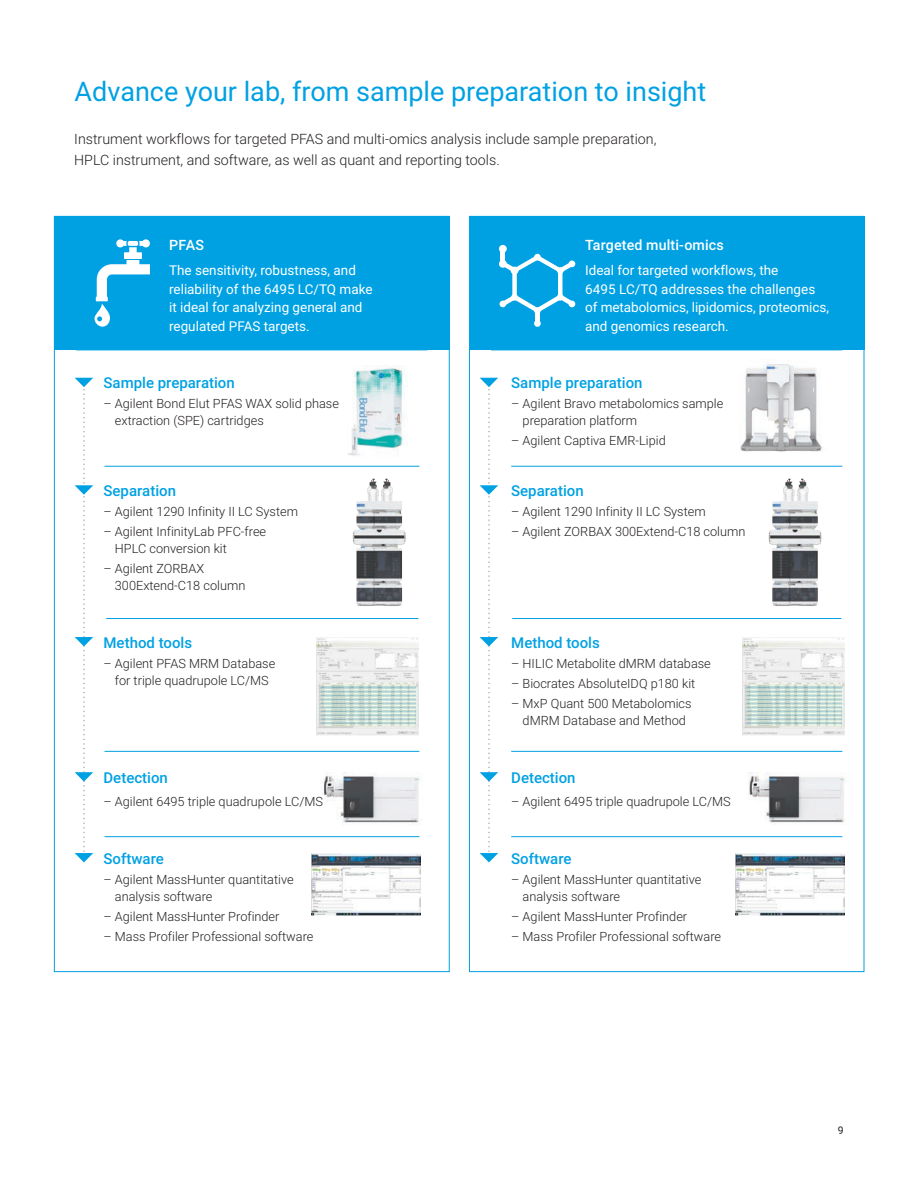
<style>
.page{position:relative;width:918px;height:1188px;background:#fff}
.page>*{position:absolute;margin:0;border:0;box-sizing:border-box;transform-origin:0 0}
._18_on_23_larger_sub{font:27px "Roboto";color:#00a1e3}
.BROCHURE_callout_sub{font:500 15px "Roboto";color:#00a1e3}
.BROCHURE_text_black{font:300 14.25px/21px "Roboto";color:#231f20}
.BROCHURE_subhead_blu{font:500 14.25px "Roboto";letter-spacing:.01em;color:#fff}
.BROCHURE_callout_tex{font:13.5px/18.8px "Roboto";color:#fff}
.BROCHURE_callout_tex-2{font:300 12.75px/17.2px "Roboto";color:#231f20}
.t1{font:10.5px "Roboto";color:#231f20}
</style>
<div class="page">
<div style="left:54px;top:216px;width:396px;height:134px;background:#00a1e3"></div>
<div style="left:470px;top:216px;width:394px;height:134px;background:#00a1e3"></div>
<img style="left:347px;top:365px;width:61px;height:91px">
<img style="left:740px;top:363px;width:82px;height:89px">
<img style="left:352px;top:478px;width:54px;height:128px">
<img style="left:768px;top:478px;width:54px;height:128px">
<img style="left:323px;top:773px;width:97px;height:51px">
<img style="left:749px;top:773px;width:97px;height:50px">
<img style="left:317px;top:638px;width:102px;height:98px">
<img style="left:742px;top:638px;width:102px;height:98px">
<img style="left:311px;top:854px;width:109px;height:62px">
<img style="left:735px;top:854px;width:109px;height:62px">
<hr style="left:104px;top:466px;width:315px;height:1px;background:#00a1e3">
<hr style="left:511px;top:466px;width:331px;height:1px;background:#00a1e3">
<hr style="left:76px;top:350px;width:351px;height:1px;background:#00a1e3">
<hr style="left:491px;top:350px;width:351px;height:1px;background:#00a1e3">
<hr style="left:106px;top:618px;width:312px;height:1px;background:#00a1e3">
<hr style="left:512px;top:618px;width:329px;height:1px;background:#00a1e3">
<hr style="left:104px;top:751px;width:315px;height:1px;background:#00a1e3">
<hr style="left:511px;top:751px;width:331px;height:1px;background:#00a1e3">
<hr style="left:104px;top:836px;width:315px;height:1px;background:#00a1e3">
<hr style="left:511px;top:836px;width:331px;height:1px;background:#00a1e3">
<svg style="left:94px;top:239px;width:56px;height:88px"></svg>
<div style="left:535px;top:311px;width:5px;height:12px;background:#fff"></div>
<hr style="left:501px;top:249px;width:4px;height:13px;background:#fff">
<div style="left:499px;top:245px;width:8px;height:8px;background:#fff;border-radius:50%"></div>
<svg style="left:500px;top:255px;width:75px;height:58px"></svg>
<div style="left:499px;top:260px;width:8px;height:8px;background:#fff;border-radius:50%"></div>
<div style="left:511px;top:267px;width:7px;height:7px;background:#fff;border-radius:50%"></div>
<div style="left:557px;top:267px;width:7px;height:7px;background:#fff;border-radius:50%"></div>
<div style="left:557px;top:294px;width:7px;height:7px;background:#fff;border-radius:50%"></div>
<div style="left:511px;top:294px;width:7px;height:7px;background:#fff;border-radius:50%"></div>
<div style="left:534px;top:254px;width:7px;height:6px;background:#fff;border-radius:50%"></div>
<div style="left:534px;top:307px;width:7px;height:7px;background:#fff;border-radius:50%"></div>
<div style="left:534px;top:320px;width:7px;height:7px;background:#fff;border-radius:50%"></div>
<svg style="left:75px;top:378px;width:18px;height:484px"></svg>
<svg style="left:480px;top:378px;width:18px;height:484px"></svg>
<p class="_18_on_23_larger_sub" style="left:75px;top:73px;width:633px">Advance your lab, from sample preparation to insight</p>
<p class="BROCHURE_text_black" style="left:74px;top:128px;width:584px">Instrument workflows for targeted PFAS and multi-omics analysis include sample preparation,<br>HPLC instrument, and software, as well as quant and reporting tools.</p>
<p class="BROCHURE_subhead_blu" style="left:169px;top:235px;width:36px">PFAS</p>
<p class="BROCHURE_callout_tex" style="left:169px;top:260px;width:205px">The sensitivity, robustness, and reliability of the 6495 LC/TQ make it ideal for analyzing general and regulated PFAS targets.</p>
<p class="BROCHURE_callout_sub" style="left:104px;top:372px;width:133px">Sample preparation</p>
<p class="BROCHURE_callout_tex-2" style="left:115px;top:394px;width:226px;text-indent:-11px">– Agilent Bond Elut PFAS WAX solid phase extraction (SPE) cartridges</p>
<p class="BROCHURE_callout_sub" style="left:104px;top:480px;width:74px">Separation</p>
<p class="BROCHURE_callout_tex-2" style="left:104px;top:502px;width:196px">– Agilent 1290 Infinity II LC System</p>
<p class="BROCHURE_callout_tex-2" style="left:115px;top:522px;width:153px;text-indent:-11px">– Agilent InfinityLab PFC-free<br>HPLC conversion kit</p>
<p class="BROCHURE_callout_tex-2" style="left:115px;top:559px;width:132px;text-indent:-11px">– Agilent ZORBAX<br>300Extend-C18 column</p>
<p class="BROCHURE_callout_sub" style="left:104px;top:632px;width:90px">Method tools</p>
<p class="BROCHURE_callout_tex-2" style="left:104px;top:655px;width:173px;text-align:center">– Agilent PFAS MRM Database for triple quadrupole LC/MS</p>
<p class="BROCHURE_callout_sub" style="left:104px;top:767px;width:66px">Detection</p>
<p class="BROCHURE_callout_tex-2" style="left:104px;top:793px;width:221px">– Agilent 6495 triple quadrupole LC/MS</p>
<p class="BROCHURE_callout_sub" style="left:104px;top:848px;width:62px">Software</p>
<p class="BROCHURE_callout_tex-2" style="left:115px;top:871px;width:180px;text-indent:-11px">– Agilent MassHunter quantitative analysis software</p>
<p class="BROCHURE_callout_tex-2" style="left:104px;top:908px;width:178px">– Agilent MassHunter Profinder</p>
<p class="BROCHURE_callout_tex-2" style="left:104px;top:928px;width:211px">– Mass Profiler Professional software</p>
<p class="BROCHURE_subhead_blu" style="left:585px;top:235px;width:140px">Targeted multi-omics</p>
<p class="BROCHURE_callout_tex" style="left:585px;top:260px;width:245px">Ideal for targeted workflows, the<br>6495 LC/TQ addresses the challenges of metabolomics, lipidomics, proteomics, and genomics research.</p>
<p class="BROCHURE_callout_sub" style="left:511px;top:372px;width:133px">Sample preparation</p>
<p class="BROCHURE_callout_tex-2" style="left:523px;top:394px;width:202px;text-indent:-11px">– Agilent Bravo metabolomics sample preparation platform</p>
<p class="BROCHURE_callout_tex-2" style="left:511px;top:432px;width:156px">– Agilent Captiva EMR-Lipid</p>
<p class="BROCHURE_callout_sub" style="left:511px;top:481px;width:74px">Separation</p>
<p class="BROCHURE_callout_tex-2" style="left:511px;top:503px;width:196px">– Agilent 1290 Infinity II LC System</p>
<p class="BROCHURE_callout_tex-2" style="left:511px;top:523px;width:236px">– Agilent ZORBAX 300Extend-C18 column</p>
<p class="BROCHURE_callout_sub" style="left:511px;top:632px;width:90px">Method tools</p>
<p class="BROCHURE_callout_tex-2" style="left:511px;top:655px;width:201px">– HILIC Metabolite dMRM database</p>
<p class="BROCHURE_callout_tex-2" style="left:511px;top:675px;width:186px">– Biocrates AbsoluteIDQ p180 kit</p>
<p class="BROCHURE_callout_tex-2" style="left:511px;top:694px;width:182px;text-align:center">– MxP Quant 500 Metabolomics dMRM Database and Method</p>
<p class="BROCHURE_callout_sub" style="left:511px;top:767px;width:66px">Detection</p>
<p class="BROCHURE_callout_tex-2" style="left:511px;top:793px;width:221px">– Agilent 6495 triple quadrupole LC/MS</p>
<p class="BROCHURE_callout_sub" style="left:511px;top:848px;width:62px">Software</p>
<p class="BROCHURE_callout_tex-2" style="left:523px;top:871px;width:180px;text-indent:-11px">– Agilent MassHunter quantitative analysis software</p>
<p class="BROCHURE_callout_tex-2" style="left:511px;top:908px;width:178px">– Agilent MassHunter Profinder</p>
<p class="BROCHURE_callout_tex-2" style="left:511px;top:928px;width:211px">– Mass Profiler Professional software</p>
<p class="t1" style="left:838px;top:1123px;width:7px">9</p>
</div>
